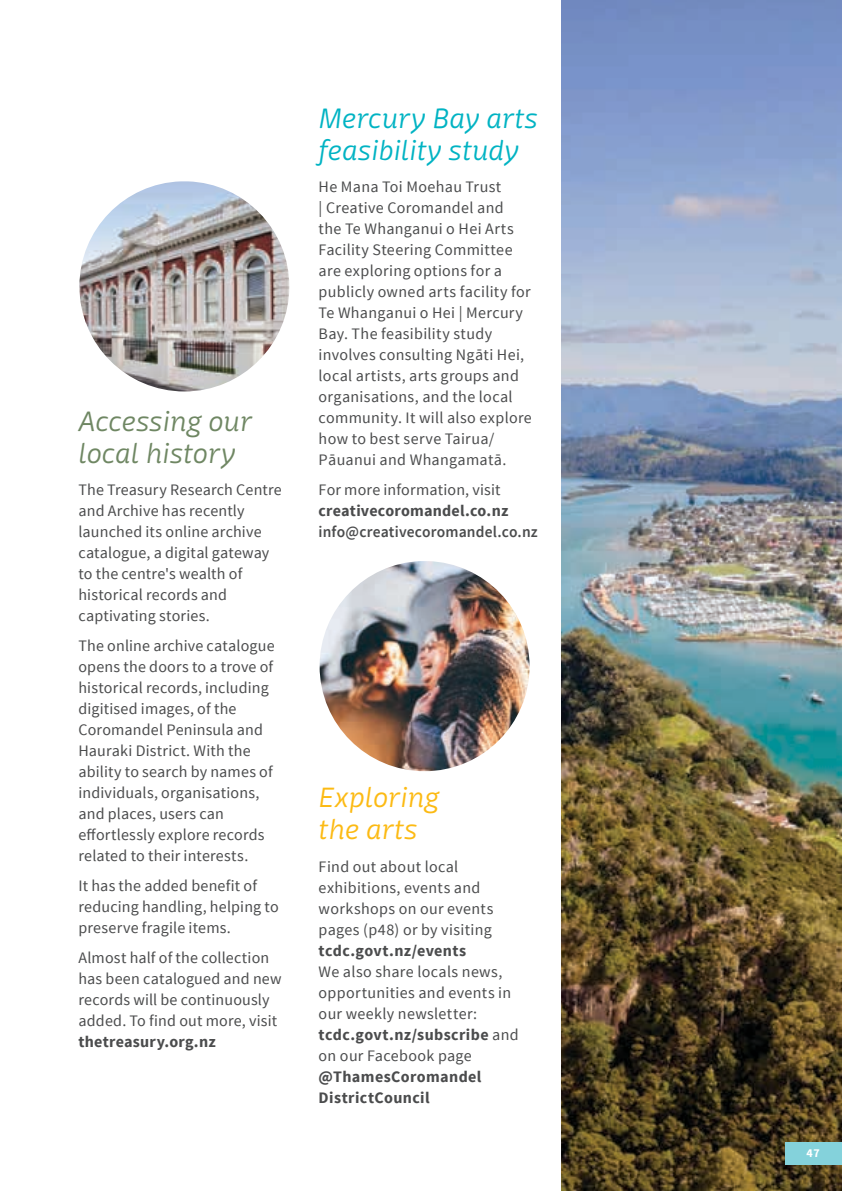
<style>
.page{position:relative;width:842px;height:1191px;background:#fff}
.page>*{position:absolute;margin:0;border:0;box-sizing:border-box;transform-origin:0 0}
.t1{font:italic 300 28px/32px "Mangerica";color:#00b3c3}
.t2{font:italic 300 28px/32px "Mangerica";color:#6f8763}
.t3{font:italic 300 28px/32px "Mangerica";color:#fcba13}
.Body_copy{font:16px/21px "Source Sans Pro";letter-spacing:.015em;color:#4b4c4d}
.Body_copy-2{font:600 16px/21px "Source Sans Pro";letter-spacing:.01em;color:#4b4c4d}
._8_Content_gray_C_So{font:700 12px "Source Sans Pro";color:#fff}
.s1{font-weight:700}
.s2{font-weight:400}
</style>
<div class="page">
<img style="left:561px;top:0;width:281px;height:1191px">
<img style="left:79px;top:181px;width:210px;height:210px;border-radius:104px">
<img style="left:320px;top:561px;width:210px;height:210px;border-radius:104px">
<div style="left:785px;top:1141px;width:57px;height:23px;background:#84d2db"></div>
<p class="t2" style="left:78px;top:405px;width:175px">Accessing our local history</p>
<p class="Body_copy" style="left:78px;top:479px;width:205px">The Treasury Research Centre and Archive has recently launched its online archive catalogue, a digital gateway to the centre's wealth of historical records and captivating stories.</p>
<p class="Body_copy" style="left:78px;top:635px;width:198px">The online archive catalogue opens the doors to a trove of historical records, including digitised images, of the<br>Coromandel Peninsula and<br>Hauraki District. With the ability to search by names of individuals, organisations, and places, users can effortlessly explore records related to their interests.</p>
<p class="Body_copy" style="left:78px;top:875px;width:202px">It has the added benefit of reducing handling, helping to preserve fragile items.</p>
<p class="Body_copy" style="left:78px;top:947px;width:205px">Almost half of the collection has been catalogued and new records will be continuously added. To find out more, visit <span class="s1">thetreasury.org.nz</span></p>
<p class="t1" style="left:319px;top:102px;width:221px">Mercury Bay arts feasibility study</p>
<p class="Body_copy" style="left:319px;top:177px;width:215px">He Mana Toi Moehau Trust<br>| Creative Coromandel and<br>the Te Whanganui o Hei Arts<br>Facility Steering Committee are exploring options for a publicly owned arts facility for<br>Te Whanganui o Hei | Mercury<br>Bay. The feasibility study involves consulting Ngāti Hei, local artists, arts groups and organisations, and the local community. It will also explore how to best serve Tairua/<br>Pāuanui and Whangamatā.</p>
<p class="Body_copy-2" style="left:319px;top:480px;width:221px"><span class="s2">For more information, visit </span><span class="s1">creativecoromandel.co.nz </span>info@creativecoromandel.co.nz</p>
<p class="t3" style="left:319px;top:781px;width:122px">Exploring the arts</p>
<p class="Body_copy" style="left:319px;top:856px;width:202px">Find out about local exhibitions, events and workshops on our events pages (p48) or by visiting <span class="s1">tcdc.govt.nz/events<br></span>We also share locals news, opportunities and events in our weekly newsletter: <span class="s1">tcdc.govt.nz/subscribe</span> and on our Facebook page <span class="s1">@ThamesCoromandel<br>DistrictCouncil</span></p>
<p class="_8_Content_gray_C_So" style="left:806px;top:1145px;width:15px">47</p>
</div>
